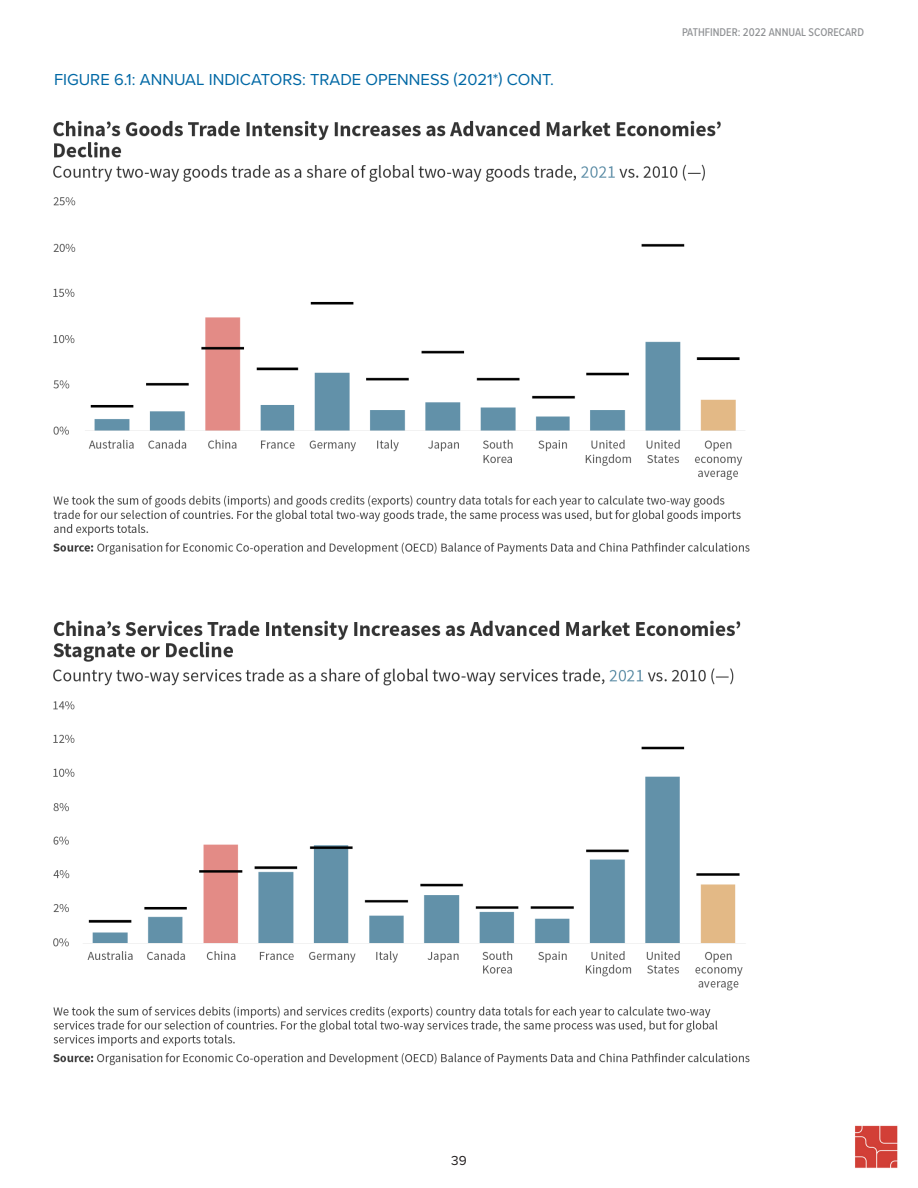
<style>
.page{position:relative;width:918px;height:1188px;background:#fff}
.page>*{position:absolute;margin:0;border:0;box-sizing:border-box;transform-origin:0 0}
.t1{font:16.5px "Proxima Nova";color:#0068a5}
.t2{font:13.5px "Proxima Nova";color:#231f20}
.t3{font:500 11.7px "Proxima Nova Cond";color:#8f9194}
</style>
<div class="page">
<img style="left:855px;top:1125px;width:43px;height:43px">
<img style="left:53px;top:120px;width:697px;height:435px">
<img style="left:53px;top:620px;width:697px;height:446px">
<p class="t1" style="left:54px;top:67px;width:501px">FIGURE 6.1: ANNUAL INDICATORS: TRADE OPENNESS (2021*) CONT.</p>
<p class="t3" style="left:682px;top:23px;width:183px">PATHFINDER: 2022 ANNUAL SCORECARD</p>
<p class="t2" style="left:451px;top:1150px;width:17px">39</p>
</div>
